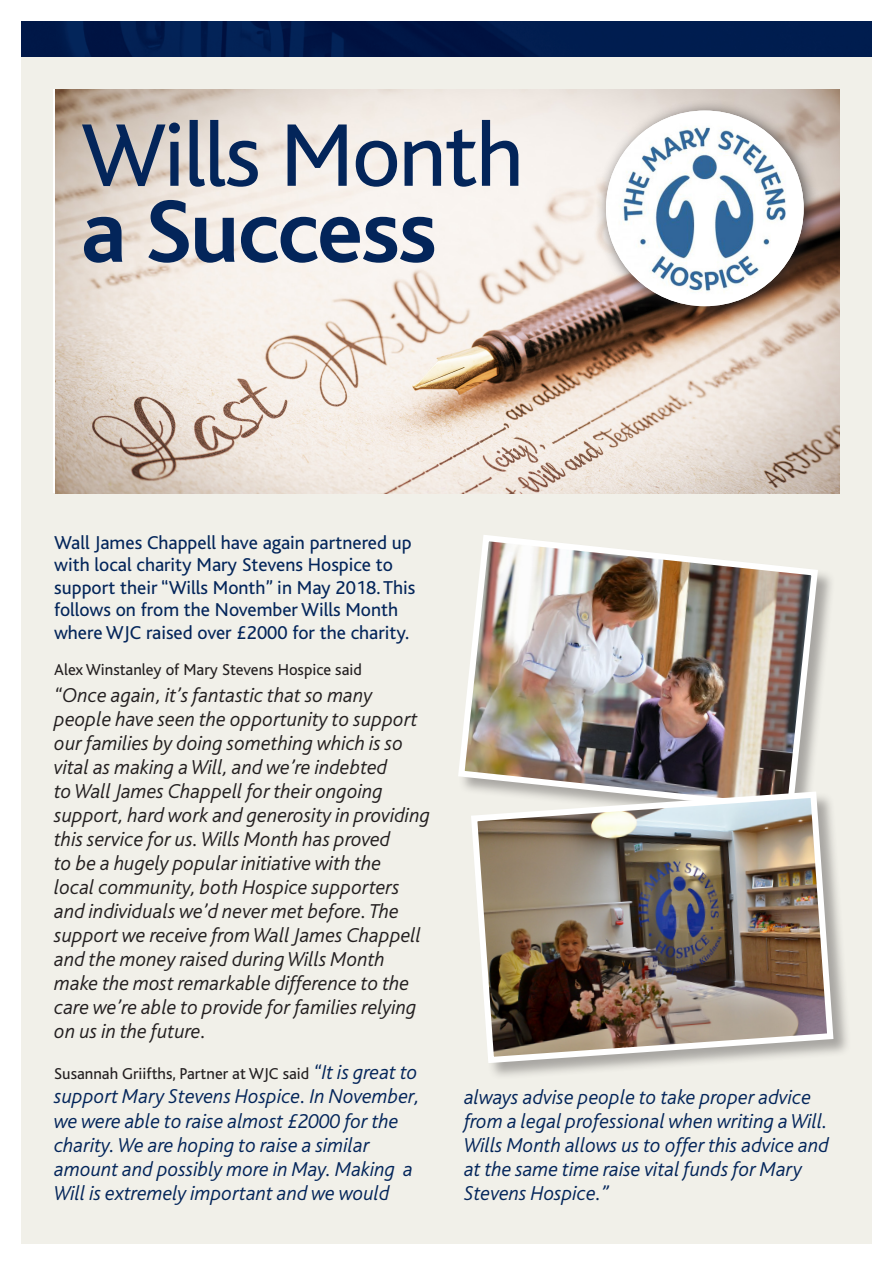
<style>
.page{position:relative;width:893px;height:1263px;background:#fff}
.page>*{position:absolute;margin:0;border:0;box-sizing:border-box;transform-origin:0 0}
.t1{font:93px "Bliss";letter-spacing:-.02em;color:#03255a}
.t2{font:700 93px "Bliss";letter-spacing:-.02em;color:#03255a}
.t3{font:italic 300 21px/24px "Bliss";color:#231f20}
.t4{font:italic 300 21px/24.3px "Bliss";color:#03255a}
.t5{font:19.5px/22.5px "Bliss";color:#03255a}
.t6{font:16.5px "Bliss";color:#231f20}
.s1{font-weight:300;font-style:italic;font-size:21px;color:#03255a}
</style>
<div class="page">
<div style="left:21px;top:45px;width:851px;height:1199px;background:#f1f0e9"></div>
<img style="left:21px;top:21px;width:851px;height:35px">
<img style="left:55px;top:89px;width:785px;height:404px">
<div style="left:595px;top:99px;width:226px;height:224px;background:#231f20;opacity:.75"></div>
<img style="left:606px;top:111px;width:198px;height:195px">
<div style="left:459px;top:535px;width:377px;height:294px;background:#231f20;opacity:.35"></div>
<img style="left:458px;top:535px;width:363px;height:280px">
<div style="left:472px;top:792px;width:379px;height:289px;background:#231f20;opacity:.35"></div>
<img style="left:468px;top:788px;width:369px;height:278px">
<p class="t1" style="left:81px;top:106px;width:445px">Wills Month</p>
<p class="t2" style="left:81px;top:183px;width:358px">a Success</p>
<p class="t5" style="left:54px;top:531px;width:363px">Wall James Chappell have again partnered up with local charity Mary Stevens Hospice to support their “Wills Month” in May 2018. This follows on from the November Wills Month where WJC raised over £2000 for the charity.</p>
<p class="t6" style="left:54px;top:661px;width:309px">Alex Winstanley of Mary Stevens Hospice said</p>
<p class="t3" style="left:54px;top:683px;width:377px">“Once again, it’s fantastic that so many people have seen the opportunity to support our families by doing something which is so vital as making a Will, and we’re indebted<br>to Wall James Chappell for their ongoing support, hard work and generosity in providing this service for us. Wills Month has proved<br>to be a hugely popular initiative with the<br>local community, both Hospice supporters and individuals we’d never met before. The support we receive from Wall James Chappell and the money raised during Wills Month make the most remarkable difference to the care we’re able to provide for families relying on us in the future.</p>
<p class="t6" style="left:54px;top:1065px;width:365px">Susannah Griifths, Partner at WJC said <span class="s1">“It is great to</span></p>
<p class="t4" style="left:54px;top:1084px;width:367px">support Mary Stevens Hospice. In November, we were able to raise almost £2000 for the charity. We are hoping to raise a similar amount and possibly more in May. Making a Will is extremely important and we would</p>
<p class="t4" style="left:464px;top:1085px;width:366px">always advise people to take proper advice from a legal professional when writing a Will.<br>Wills Month allows us to offer this advice and at the same time raise vital funds for Mary Stevens Hospice.”</p>
</div>
